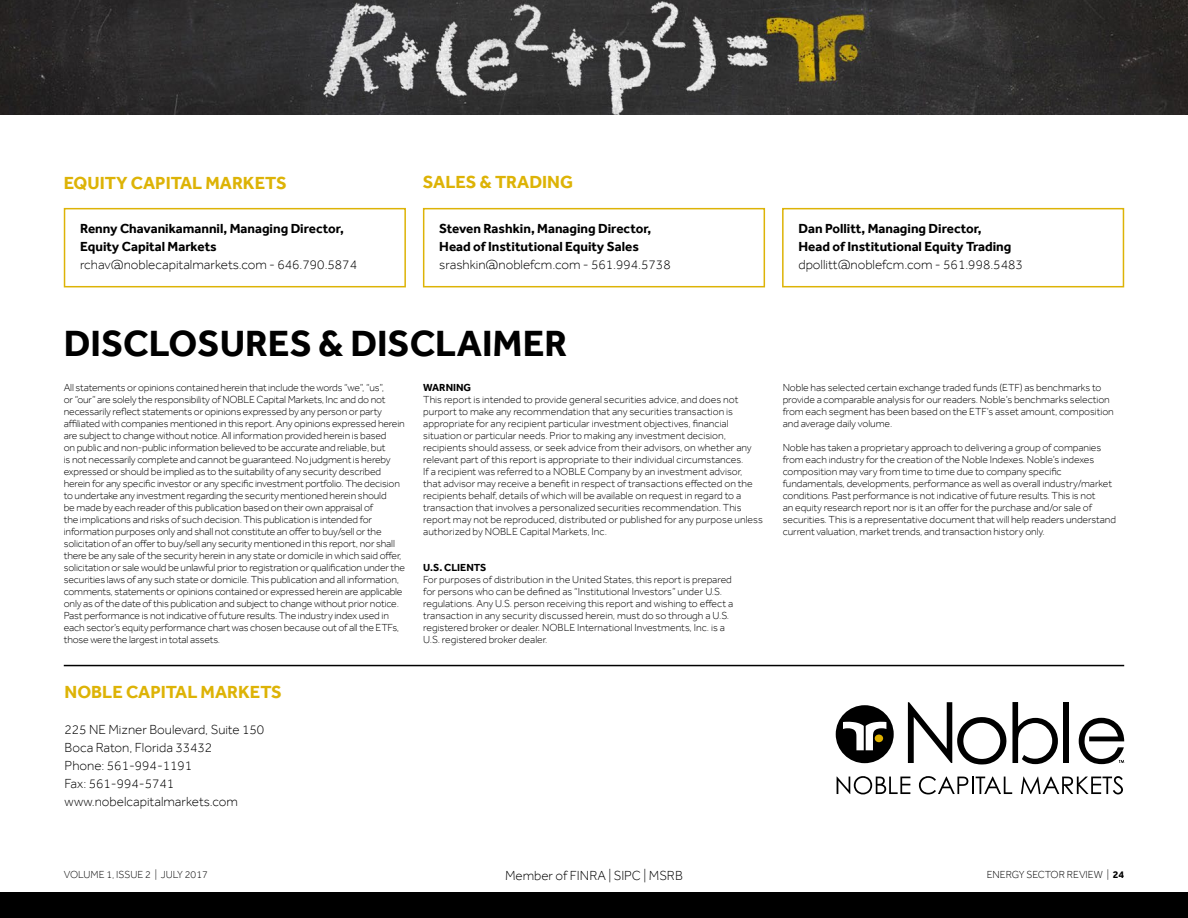
<style>
.page{position:relative;width:1188px;height:918px;background:#fff}
.page>*{position:absolute;margin:0;border:0;box-sizing:border-box;transform-origin:0 0}
.t1{font:700 37.5px "Effra";color:#000}
.t2{font:700 18px "Effra";color:#ddb306}
.t3{font:300 13.5px/18px "Effra";color:#000}
.t4{font:700 13.5px/18px "Effra";color:#000}
.t5{font:300 10.5px/12px "Effra";letter-spacing:-.015em;color:#000}
.t6{font:300 10.5px "Effra";color:#070707}
.t7{font:700 10.5px "Effra";color:#000}
.s1{font-weight:700}
</style>
<div class="page">
<div style="left:0;top:892px;width:1188px;height:26px;background:#000"></div>
<div style="left:423px;top:208px;width:342px;height:79px;border:2px solid #ddb306"></div>
<div style="left:782px;top:208px;width:342px;height:79px;border:2px solid #ddb306"></div>
<hr style="left:64px;top:665px;width:1060px;height:1px;background:#000">
<div style="left:1064px;top:702px;width:5px;height:61px;background:#000"></div>
<svg style="left:1012px;top:702px;width:46px;height:62px"></svg>
<svg style="left:908px;top:702px;width:98px;height:63px"></svg>
<svg style="left:1079px;top:718px;width:45px;height:46px"></svg>
<div style="left:836px;top:705px;width:58px;height:58px;background:#000;border-radius:50%"></div>
<svg style="left:843px;top:722px;width:43px;height:28px"></svg>
<svg style="left:837px;top:776px;width:73px;height:18px"></svg>
<svg style="left:919px;top:776px;width:93px;height:18px"></svg>
<svg style="left:1021px;top:776px;width:102px;height:18px"></svg>
<div style="left:64px;top:208px;width:342px;height:79px;border:2px solid #ddb306"></div>
<img style="left:0;top:0;width:1188px;height:115px">
<h2 class="t2" style="left:64px;top:172px;width:224px">EQUITY CAPITAL MARKETS</h2>
<h2 class="t2" style="left:423px;top:172px;width:152px">SALES &amp; TRADING</h2>
<p class="t4" style="left:80px;top:220px;width:265px">Renny Chavanikamannil, Managing Director,<br>Equity Capital Markets</p>
<p class="t3" style="left:80px;top:256px;width:278px">rchav@noblecapitalmarkets.com - 646.790.5874</p>
<p class="t4" style="left:439px;top:220px;width:214px">Steven Rashkin, Managing Director,<br>Head of Institutional Equity Sales</p>
<p class="t3" style="left:439px;top:256px;width:233px">srashkin@noblefcm.com - 561.994.5738</p>
<p class="t4" style="left:798px;top:220px;width:215px">Dan Pollitt, Managing Director,<br>Head of Institutional Equity Trading</p>
<p class="t3" style="left:798px;top:256px;width:226px">dpollitt@noblefcm.com - 561.998.5483</p>
<h1 class="t1" style="left:64px;top:321px;width:505px">DISCLOSURES &amp; DISCLAIMER</h1>
<p class="t5" style="left:64px;top:382px;width:343px">All statements or opinions contained herein that include the words “we”, “us”,<br>or “our” are solely the responsibility of NOBLE Capital Markets, Inc and do not necessarily reflect statements or opinions expressed by any person or party affiliated with companies mentioned in this report. Any opinions expressed herein are subject to change without notice. All information provided herein is based<br>on public and non-public information believed to be accurate and reliable, but<br>is not necessarily complete and cannot be guaranteed. No judgment is hereby expressed or should be implied as to the suitability of any security described herein for any specific investor or any specific investment portfolio. The decision to undertake any investment regarding the security mentioned herein should<br>be made by each reader of this publication based on their own appraisal of<br>the implications and risks of such decision. This publication is intended for information purposes only and shall not constitute an offer to buy/sell or the solicitation of an offer to buy/sell any security mentioned in this report, nor shall there be any sale of the security herein in any state or domicile in which said offer, solicitation or sale would be unlawful prior to registration or qualification under the securities laws of any such state or domicile. This publication and all information, comments, statements or opinions contained or expressed herein are applicable only as of the date of this publication and subject to change without prior notice.<br>Past performance is not indicative of future results. The industry index used in each sector’s equity performance chart was chosen because out of all the ETFs, those were the largest in total assets.</p>
<p class="t7" style="left:423px;top:382px;width:49px">WARNING</p>
<p class="t5" style="left:423px;top:394px;width:341px">This report is intended to provide general securities advice, and does not purport to make any recommendation that any securities transaction is appropriate for any recipient particular investment objectives, financial situation or particular needs. Prior to making any investment decision, recipients should assess, or seek advice from their advisors, on whether any relevant part of this report is appropriate to their individual circumstances.<br>If a recipient was referred to a NOBLE Company by an investment advisor, that advisor may receive a benefit in respect of transactions effected on the recipients behalf, details of which will be available on request in regard to a transaction that involves a personalized securities recommendation. This report may not be reproduced, distributed or published for any purpose unless authorized by NOBLE Capital Markets, Inc.</p>
<p class="t7" style="left:423px;top:562px;width:65px">U.S. CLIENTS</p>
<p class="t5" style="left:423px;top:574px;width:311px">For purposes of distribution in the United States, this report is prepared for persons who can be defined as “Institutional Investors” under U.S. regulations. Any U.S. person receiving this report and wishing to effect a transaction in any security discussed herein, must do so through a U.S. registered broker or dealer. NOBLE International Investments, Inc. is a U.S. registered broker dealer.</p>
<h2 class="t2" style="left:65px;top:681px;width:219px">NOBLE CAPITAL MARKETS</h2>
<p class="t3" style="left:65px;top:720px;width:201px">225 NE Mizner Boulevard, Suite 150<br>Boca Raton, Florida 33432<br>Phone: 561-994-1191<br>Fax: 561-994-5741 www.nobelcapitalmarkets.com</p>
<p class="t5" style="left:783px;top:382px;width:333px">Noble has selected certain exchange traded funds (ETF) as benchmarks to provide a comparable analysis for our readers. Noble’s benchmarks selection from each segment has been based on the ETF’s asset amount, composition and average daily volume.</p>
<p class="t5" style="left:783px;top:442px;width:335px">Noble has taken a proprietary approach to delivering a group of companies from each industry for the creation of the Noble Indexes. Noble’s indexes composition may vary from time to time due to company specific fundamentals, developments, performance as well as overall industry/market conditions. Past performance is not indicative of future results. This is not<br>an equity research report nor is it an offer for the purchase and/or sale of securities. This is a representative document that will help readers understand current valuation, market trends, and transaction history only.</p>
<p class="t3" style="left:505px;top:866px;width:179px">Member of FINRA | SIPC | MSRB</p>
<p class="t6" style="left:64px;top:868px;width:146px">VOLUME 1, ISSUE 2 | JULY 2017</p>
<p class="t5" style="left:987px;top:868px;width:139px">ENERGY SECTOR REVIEW | <span class="s1">24</span></p>
</div>
